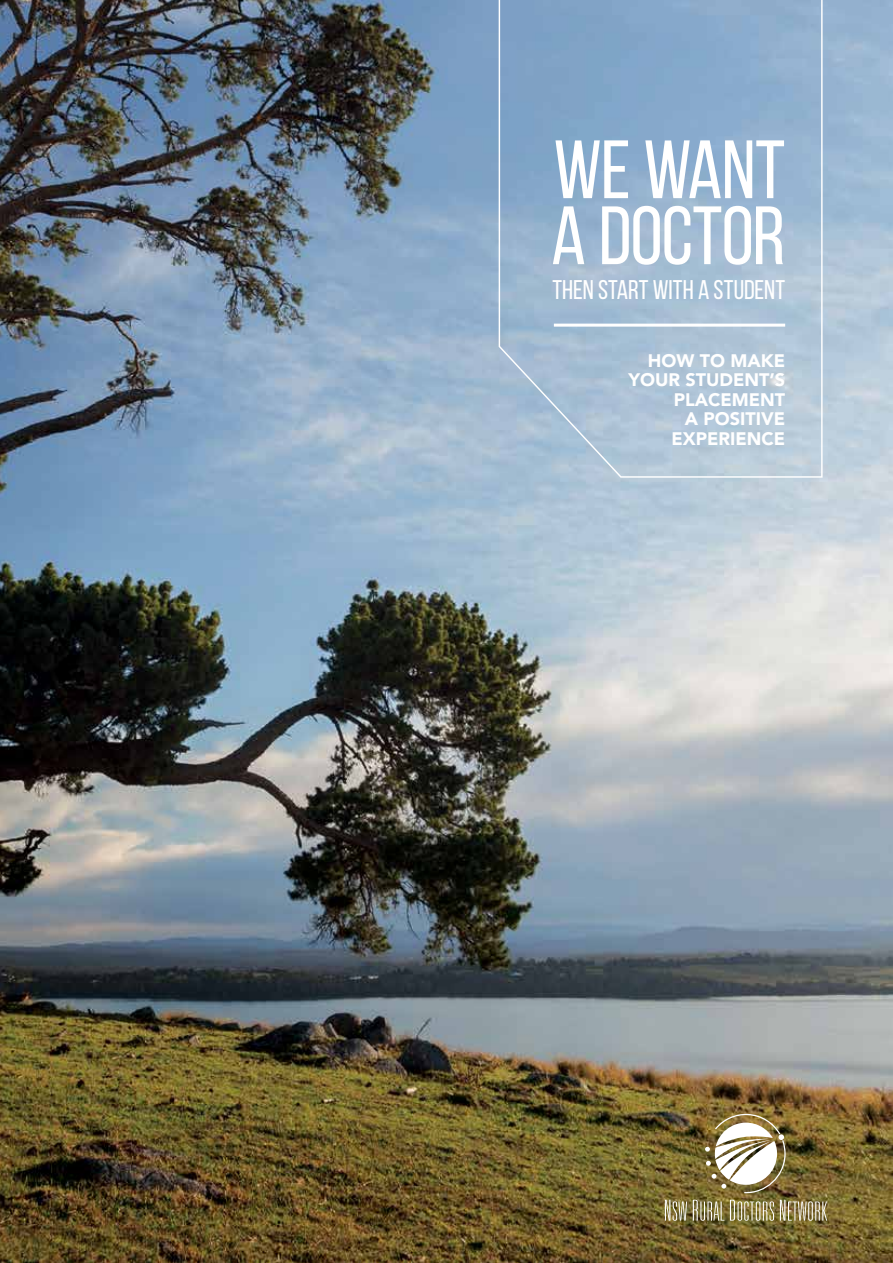
<style>
.page{position:relative;width:893px;height:1263px;background:#fff}
.page>*{position:absolute;margin:0;border:0;box-sizing:border-box;transform-origin:0 0}
.t1{font:82.5px/66px "Bebas Neue";letter-spacing:-.01em;color:#fff}
.t2{font:27px "Bebas Neue";color:#fff}
.t3{font:900 18px/19.5px "Avenir";color:#fff;text-align:right}
</style>
<div class="page">
<img style="left:0;top:0;width:893px;height:1263px">
<svg style="left:665px;top:1200px;width:22px;height:21px"></svg>
<svg style="left:693px;top:1200px;width:31px;height:21px"></svg>
<svg style="left:730px;top:1200px;width:44px;height:21px"></svg>
<svg style="left:780px;top:1200px;width:47px;height:21px"></svg>
<img style="left:705px;top:1113px;width:81px;height:81px">
<svg style="left:498px;top:0;width:325px;height:478px;background:#9cb7d1"></svg>
<hr style="left:554px;top:324px;width:231px;height:3px;background:#fff">
<h1 class="t1" style="left:551px;top:136px;width:235px">WE WANT<br>A DOCTOR</h1>
<h2 class="t2" style="left:552px;top:275px;width:234px">THEN START WITH A STUDENT</h2>
<p class="t3" style="left:628px;top:350px;width:158px">HOW TO MAKE<br>YOUR STUDENT’S<br>PLACEMENT<br>A POSITIVE<br>EXPERIENCE</p>
</div>
